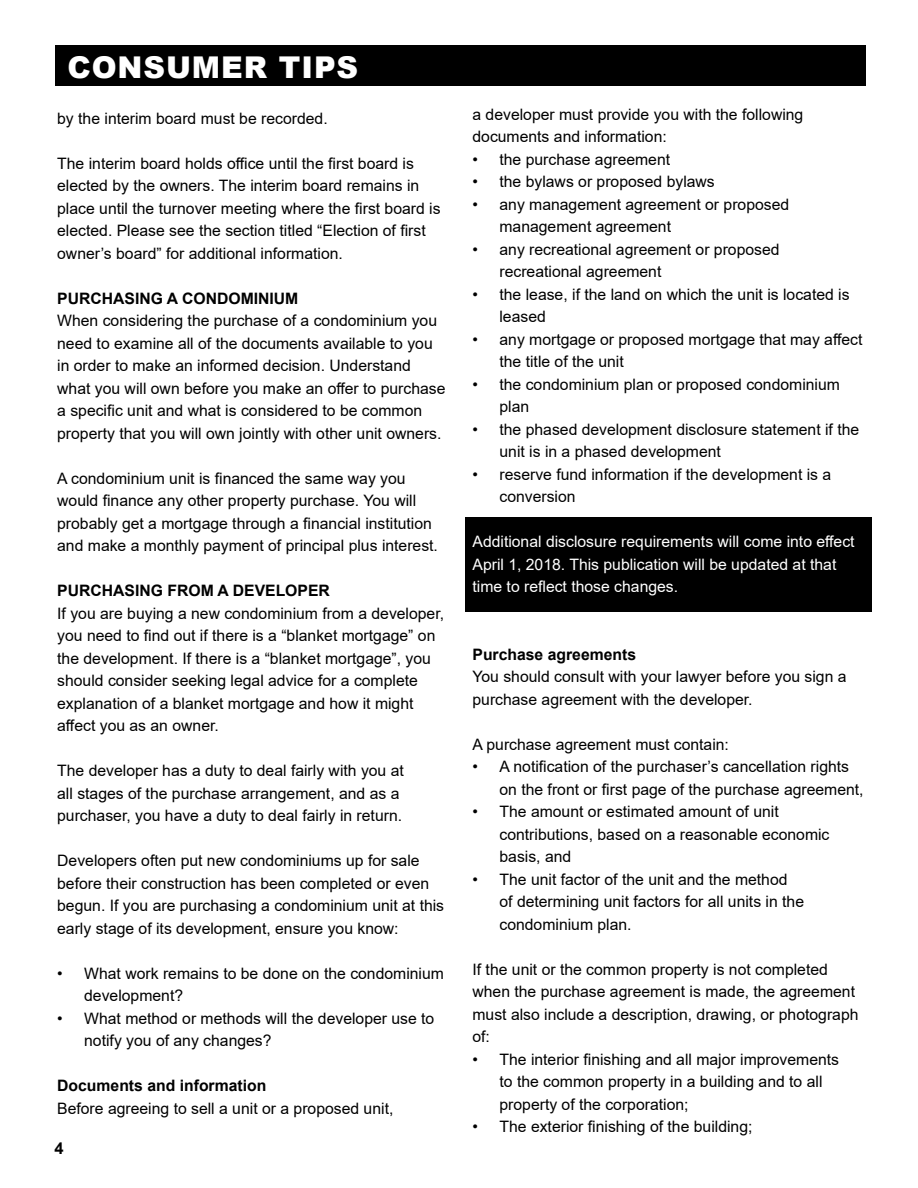
<style>
.page{position:relative;width:918px;height:1188px;background:#fff}
.page>*{position:absolute;margin:0;border:0;box-sizing:border-box;transform-origin:0 0}
.t1{font:900 30px "Arial";letter-spacing:.03em;color:#fff}
.t2{font:700 16.5px "Arial";color:#000}
.t3{font:15.75px/22.5px "Arial";color:#000}
.t4{font:15.75px/22.5px "Arial";color:#fff}
.t5{font:700 15.75px "Arial";color:#000}
</style>
<div class="page">
<div style="left:56px;top:45px;width:810px;height:41px;background:#000"></div>
<div style="left:465px;top:517px;width:407px;height:95px;background:#000"></div>
<h1 class="t1" style="left:68px;top:50px;width:292px">CONSUMER TIPS</h1>
<p class="t3" style="left:57px;top:108px;width:272px">by the interim board must be recorded.</p>
<p class="t3" style="left:57px;top:152px;width:385px">The interim board holds office until the first board is elected by the owners. The interim board remains in place until the turnover meeting where the first board is elected. Please see the section titled “Election of first owner’s board” for additional information.</p>
<p class="t5" style="left:57px;top:292px;width:243px">PURCHASING A CONDOMINIUM</p>
<p class="t3" style="left:57px;top:311px;width:390px">When considering the purchase of a condominium you need to examine all of the documents available to you in order to make an informed decision. Understand what you will own before you make an offer to purchase a specific unit and what is considered to be common property that you will own jointly with other unit owners.</p>
<p class="t3" style="left:57px;top:467px;width:382px">A condominium unit is financed the same way you would finance any other property purchase. You will probably get a mortgage through a financial institution and make a monthly payment of principal plus interest.</p>
<p class="t5" style="left:57px;top:585px;width:274px">PURCHASING FROM A DEVELOPER</p>
<p class="t3" style="left:57px;top:603px;width:388px">If you are buying a new condominium from a developer, you need to find out if there is a “blanket mortgage” on the development. If there is a “blanket mortgage”, you should consider seeking legal advice for a complete explanation of a blanket mortgage and how it might affect you as an owner.</p>
<p class="t3" style="left:57px;top:761px;width:348px">The developer has a duty to deal fairly with you at all stages of the purchase arrangement, and as a purchaser, you have a duty to deal fairly in return.</p>
<p class="t3" style="left:57px;top:850px;width:388px">Developers often put new condominiums up for sale before their construction has been completed or even begun. If you are purchasing a condominium unit at this early stage of its development, ensure you know:</p>
<p class="t3" style="left:84px;top:962px;width:361px;text-indent:-27px">• What work remains to be done on the condominium development?</p>
<p class="t3" style="left:84px;top:1007px;width:352px;text-indent:-27px">• What method or methods will the developer use to notify you of any changes?</p>
<p class="t5" style="left:57px;top:1080px;width:211px">Documents and information</p>
<p class="t3" style="left:57px;top:1098px;width:338px">Before agreeing to sell a unit or a proposed unit,</p>
<p class="t2" style="left:55px;top:1142px;width:11px">4</p>
<p class="t3" style="left:473px;top:104px;width:332px">a developer must provide you with the following documents and information:</p>
<p class="t3" style="left:473px;top:148px;width:199px">• the purchase agreement</p>
<p class="t3" style="left:473px;top:170px;width:244px">• the bylaws or proposed bylaws</p>
<p class="t3" style="left:500px;top:193px;width:291px;text-indent:-27px">• any management agreement or proposed management agreement</p>
<p class="t3" style="left:500px;top:238px;width:282px;text-indent:-27px">• any recreational agreement or proposed recreational agreement</p>
<p class="t3" style="left:500px;top:283px;width:352px;text-indent:-27px">• the lease, if the land on which the unit is located is leased</p>
<p class="t3" style="left:500px;top:328px;width:364px;text-indent:-27px">• any mortgage or proposed mortgage that may affect the title of the unit</p>
<p class="t3" style="left:500px;top:373px;width:342px;text-indent:-27px">• the condominium plan or proposed condominium plan</p>
<p class="t3" style="left:500px;top:418px;width:361px;text-indent:-27px">• the phased development disclosure statement if the unit is in a phased development</p>
<p class="t3" style="left:500px;top:463px;width:333px;text-indent:-27px">• reserve fund information if the development is a conversion</p>
<p class="t4" style="left:473px;top:530px;width:384px">Additional disclosure requirements will come into effect<br>April 1, 2018. This publication will be updated at that time to reflect those changes.</p>
<p class="t5" style="left:473px;top:648px;width:165px">Purchase agreements</p>
<p class="t3" style="left:473px;top:665px;width:376px">You should consult with your lawyer before you sign a purchase agreement with the developer.</p>
<p class="t3" style="left:473px;top:734px;width:258px">A purchase agreement must contain:</p>
<p class="t3" style="left:499px;top:755px;width:366px;text-indent:-27px">• A notification of the purchaser’s cancellation rights on the front or first page of the purchase agreement,</p>
<p class="t3" style="left:499px;top:800px;width:332px;text-indent:-27px">• The amount or estimated amount of unit contributions, based on a reasonable economic basis, and</p>
<p class="t3" style="left:499px;top:868px;width:306px;text-indent:-27px">• The unit factor of the unit and the method of determining unit factors for all units in the condominium plan.</p>
<p class="t3" style="left:473px;top:959px;width:388px">If the unit or the common property is not completed when the purchase agreement is made, the agreement must also include a description, drawing, or photograph of:</p>
<p class="t3" style="left:499px;top:1048px;width:341px;text-indent:-27px">• The interior finishing and all major improvements to the common property in a building and to all property of the corporation;</p>
<p class="t3" style="left:473px;top:1116px;width:281px">• The exterior finishing of the building;</p>
</div>
